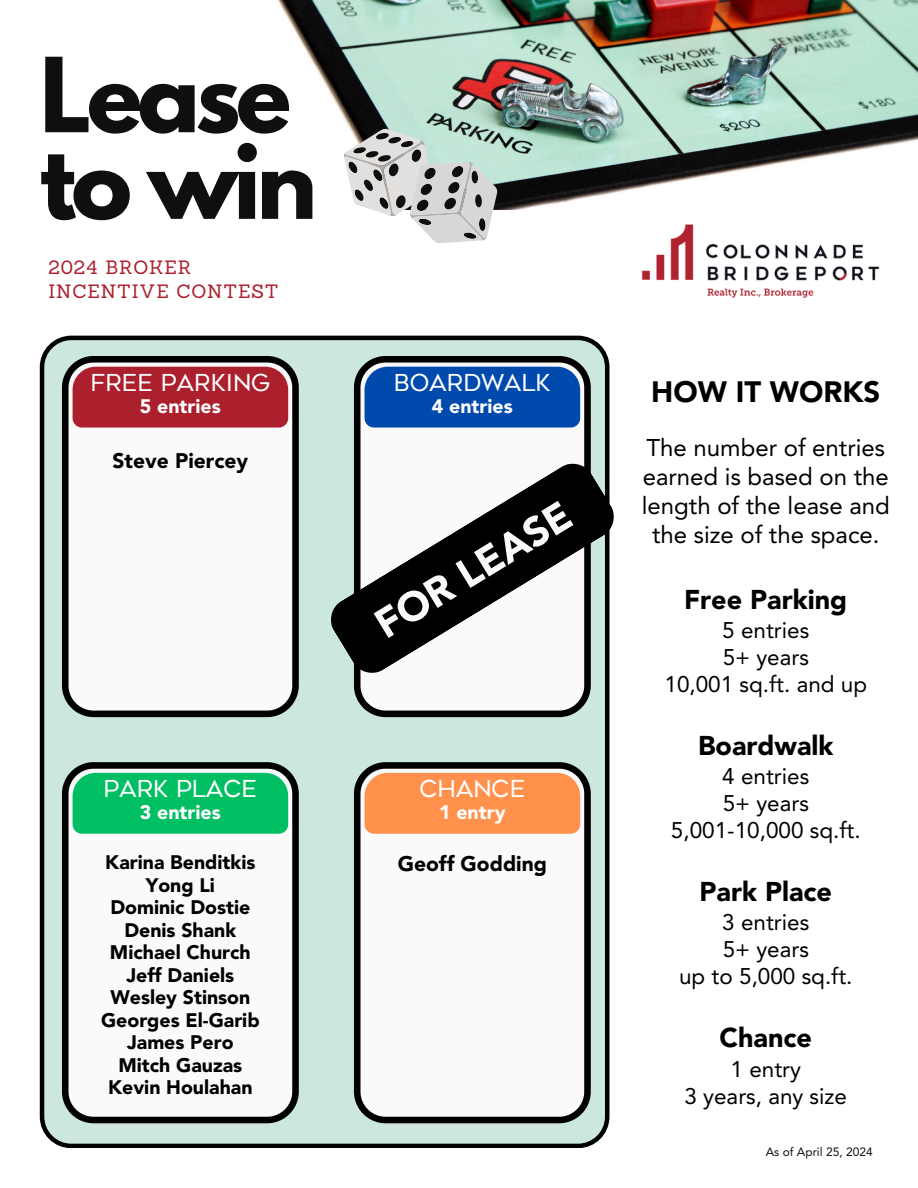
<style>
.page{position:relative;width:918px;height:1188px;background:#fff}
.page>*{position:absolute;margin:0;border:0;box-sizing:border-box;transform-origin:0 0}
.t1{font:700 91.5px/86.7px "League Spartan";letter-spacing:-.05em;color:#100f0d}
.t2{font:900 40.5px "Avenir LT Std";color:#fafafa}
.t3{font:900 29.25px "Avenir LT Std";color:#000}
.t4{font:900 27px "Avenir LT Std";color:#000}
.t5{font:24px/29.2px "Avenir LT Std";color:#000;text-align:center}
.t6{font:23.25px "Geometos Neue";color:#fff}
.t7{font:22.5px/27px "Avenir LT Std";color:#000;text-align:center}
.t8{font:900 21px "Avenir LT Std";color:#000}
.t9{font:900 19.5px/22.5px "Avenir LT Std";color:#000;text-align:center}
.t10{font:900 19.5px "Avenir LT Std";color:#fff}
.t11{font:18.75px "Sanchez";letter-spacing:.05em;color:#ac1f2d}
.t12{font:12px "Avenir LT Std";color:#100f0d}
</style>
<div class="page">
<svg style="left:40px;top:336px;width:569px;height:812px;background:#b9d2c7"></svg>
<svg style="left:62px;top:356px;width:237px;height:361px;background:#1f2221"></svg>
<svg style="left:69px;top:363px;width:223px;height:348px"></svg>
<div style="left:73px;top:367px;width:215px;height:61px;background:#ac1f2d"></div>
<img style="left:591px;top:224px;width:289px;height:132px">
<img style="left:277px;top:0;width:641px;height:210px">
<svg style="left:62px;top:762px;width:237px;height:361px;background:#1f2220"></svg>
<svg style="left:69px;top:769px;width:223px;height:348px"></svg>
<div style="left:73px;top:773px;width:215px;height:61px;background:#00bf63"></div>
<svg style="left:354px;top:356px;width:237px;height:361px;background:#292e2c"></svg>
<svg style="left:361px;top:363px;width:223px;height:348px"></svg>
<div style="left:365px;top:367px;width:215px;height:61px;background:#004aad"></div>
<svg style="left:354px;top:762px;width:237px;height:361px;background:#1f2221"></svg>
<svg style="left:361px;top:769px;width:223px;height:348px"></svg>
<div style="left:365px;top:773px;width:215px;height:61px;background:#ff914d"></div>
<svg style="left:328px;top:461px;width:286px;height:215px"></svg>
<svg style="left:337px;top:117px;width:175px;height:127px"></svg>
<p class="t1" style="left:40px;top:64px;width:279px">Lease to win</p>
<p class="t11" style="left:49px;top:255px;width:144px">2024 BROKER</p>
<p class="t11" style="left:49px;top:279px;width:232px">INCENTIVE CONTEST</p>
<h5 class="t6" style="left:90px;top:370px;width:181px">FREE PARKING</h5>
<h6 class="t6" style="left:394px;top:370px;width:158px">BOARDWALK</h6>
<h4 class="t10" style="left:140px;top:398px;width:82px">5 entries</h4>
<h6 class="t10" style="left:432px;top:398px;width:82px">4 entries</h6>
<h5 class="t8" style="left:113px;top:452px;width:137px">Steve Piercey</h5>
<p class="t2" style="left:370px;top:613px;width:223px;rotate:-31deg">FOR LEASE</p>
<h5 class="t6" style="left:104px;top:776px;width:155px">PARK PLACE</h5>
<p class="t6" style="left:419px;top:776px;width:107px">CHANCE</p>
<p class="t10" style="left:140px;top:804px;width:82px">3 entries</p>
<h6 class="t10" style="left:439px;top:804px;width:68px">1 entry</h6>
<h5 class="t9" style="left:105px;top:853px;width:152px">Karina Benditkis</h5>
<h5 class="t8" style="left:398px;top:855px;width:151px">Geoff Godding</h5>
<h5 class="t9" style="left:101px;top:875px;width:160px">Yong Li<br>Dominic Dostie<br>Denis Shank<br>Michael Church<br>Jeff Daniels<br>Wesley Stinson<br>Georges El-Garib<br>James Pero<br>Mitch Gauzas<br>Kevin Houlahan</h5>
<h6 class="t3" style="left:651px;top:380px;width:230px">HOW IT WORKS</h6>
<p class="t5" style="left:642px;top:435px;width:250px">The number of entries earned is based on the length of the lease and the size of the space.</p>
<h5 class="t4" style="left:684px;top:588px;width:165px">Free Parking</h5>
<h5 class="t7" style="left:665px;top:619px;width:204px">5 entries<br>5+ years<br>10,001 sq.ft. and up</h5>
<h6 class="t4" style="left:698px;top:734px;width:137px">Boardwalk</h6>
<h6 class="t7" style="left:671px;top:765px;width:191px">4 entries<br>5+ years<br>5,001-10,000 sq.ft.</h6>
<h6 class="t4" style="left:700px;top:881px;width:134px">Park Place</h6>
<h6 class="t7" style="left:679px;top:911px;width:175px">3 entries<br>5+ years<br>up to 5,000 sq.ft.</h6>
<p class="t4" style="left:720px;top:1027px;width:94px">Chance</p>
<p class="t7" style="left:685px;top:1057px;width:164px">1 entry<br>3 years, any size</p>
<h5 class="t12" style="left:766px;top:1147px;width:108px">As of April 25, 2024</h5>
</div>
